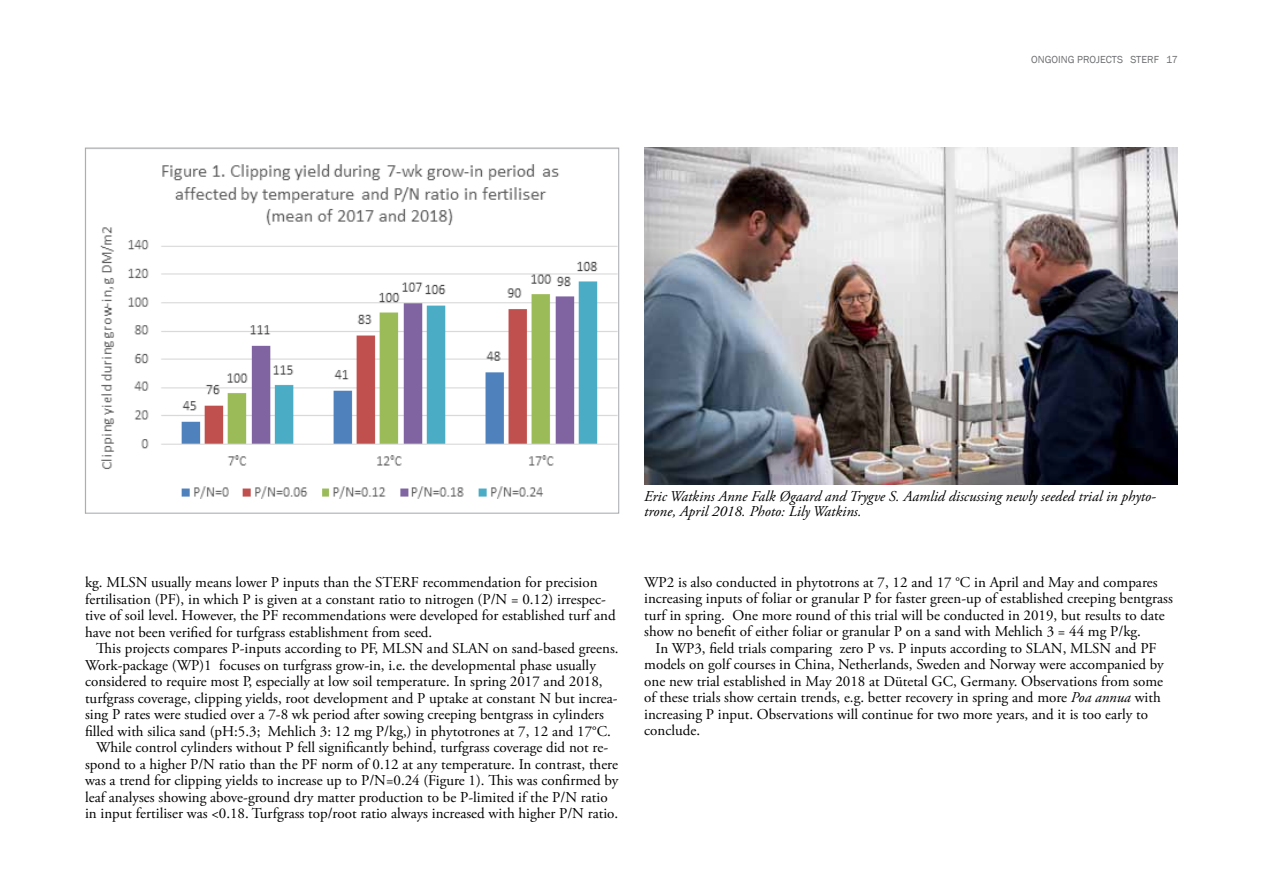
<style>
.page{position:relative;width:1263px;height:893px;background:#fff}
.page>*{position:absolute;margin:0;border:0;box-sizing:border-box;transform-origin:0 0}
.t1{font:15px/16.5px "Adobe Garamond Pro";color:#000}
.t2{font:italic 15px/15px "Adobe Garamond Pro";color:#000}
.t3{font:10.5px "Franklin Gothic";letter-spacing:.005em;color:#6d6e71}
.s1{font-style:italic}
</style>
<div class="page">
<img style="left:100px;top:164px;width:517px;height:335px">
<img style="left:644px;top:148px;width:534px;height:336px">
<p class="t3" style="left:1031px;top:52px;width:112px">ONGOING PROJECTS STERF</p>
<p class="t3" style="left:1166px;top:52px;width:13px">17</p>
<p class="t1" style="left:85px;top:574px;width:532px">kg. MLSN usually means lower P inputs than the STERF recommendation for precision fertilisation (PF), in which P is given at a constant ratio to nitrogen (P/N = 0.12) irrespec&shy;tive of soil level. However, the PF recommendations were developed for established turf and have not been verified for turfgrass establishment from seed.</p>
<p class="t1" style="left:96px;top:640px;width:524px">This projects compares P-inputs according to PF, MLSN and SLAN on sand-based greens.</p>
<p class="t1" style="left:85px;top:657px;width:512px">Work-package (WP)1 focuses on turfgrass grow-in, i.e. the developmental phase usually</p>
<p class="t1" style="left:85px;top:673px;width:519px">considered to require most P, especially at low soil temperature. In spring 2017 and 2018,</p>
<p class="t1" style="left:85px;top:690px;width:534px">turfgrass coverage, clipping yields, root development and P uptake at constant N but increa-</p>
<p class="t1" style="left:85px;top:706px;width:520px">sing P rates were studied over a 7-8 wk period after sowing creeping bentgrass in cylinders</p>
<p class="t1" style="left:85px;top:723px;width:527px">filled with silica sand (pH:5.3; Mehlich 3: 12 mg P/kg,) in phytotrones at 7, 12 and 17°C.</p>
<p class="t1" style="left:96px;top:739px;width:513px">While control cylinders without P fell significantly behind, turfgrass coverage did not re-</p>
<p class="t1" style="left:85px;top:756px;width:534px">spond to a higher P/N ratio than the PF norm of 0.12 at any temperature. In contrast, there</p>
<p class="t1" style="left:85px;top:772px;width:535px">was a trend for clipping yields to increase up to P/N=0.24 (Figure 1). This was confirmed by</p>
<p class="t1" style="left:85px;top:789px;width:524px">leaf analyses showing above-ground dry matter production to be P-limited if the P/N ratio</p>
<p class="t1" style="left:85px;top:805px;width:534px">in input fertiliser was &lt;0.18. Turfgrass top/root ratio always increased with higher P/N ratio.</p>
<p class="t2" style="left:644px;top:489px;width:513px">Eric Watkins Anne Falk Øgaard and Trygve S. Aamlid discussing newly seeded trial in phyto&shy;trone, April 2018. Photo: Lily Watkins.</p>
<p class="t1" style="left:644px;top:574px;width:530px">WP2 is also conducted in phytotrons at 7, 12 and 17 °C in April and May and compares increasing inputs of foliar or granular P for faster green-up of established creeping bentgrass turf in spring. One more round of this trial will be conducted in 2019, but results to date show no benefit of either foliar or granular P on a sand with Mehlich 3 = 44 mg P/kg.</p>
<p class="t1" style="left:644px;top:640px;width:521px;text-indent:11px">In WP3, field trials comparing zero P vs. P inputs according to SLAN, MLSN and PF models on golf courses in China, Netherlands, Sweden and Norway were accompanied by one new trial established in May 2018 at Dütetal GC, Germany. Observations from some of these trials show certain trends, e.g. better recovery in spring and more <span class="s1">Poa annua</span> with increasing P input. Observations will continue for two more years, and it is too early to conclude.</p>
</div>
